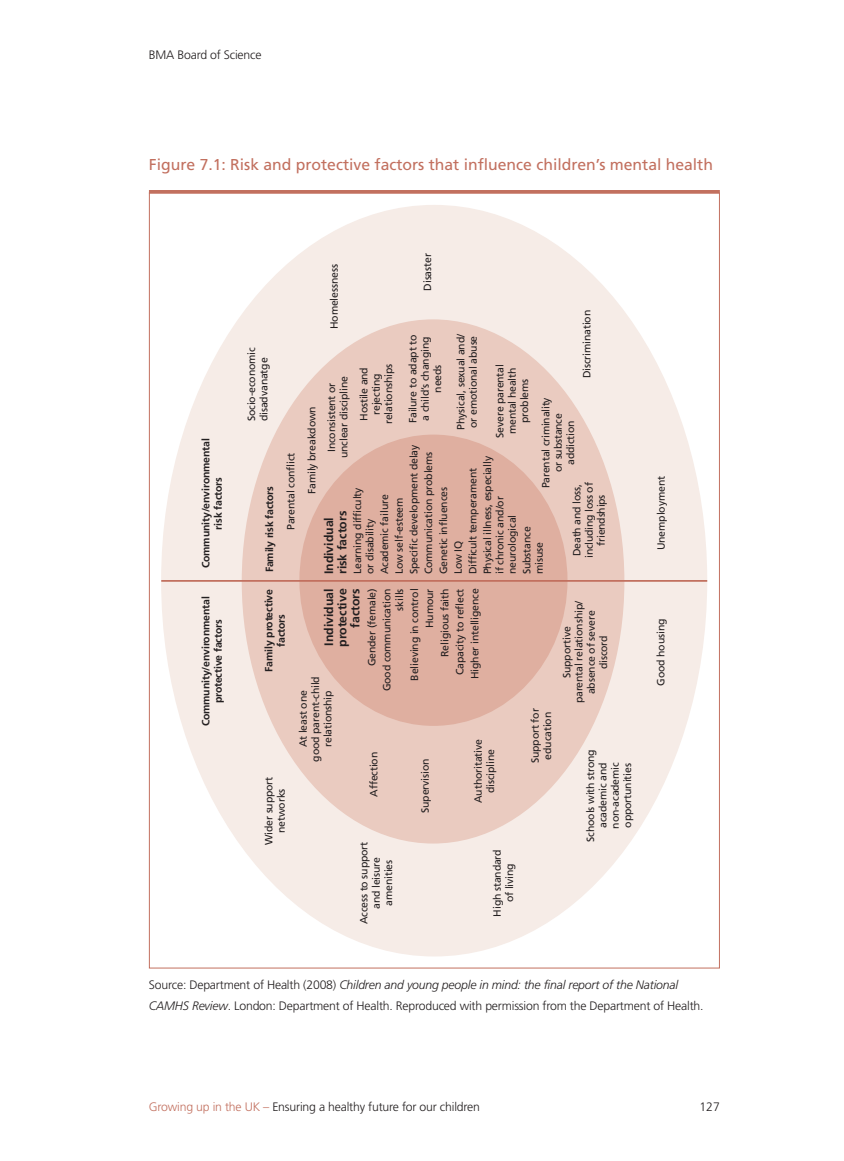
<style>
.page{position:relative;width:844px;height:1161px;background:#fff}
.page>*{position:absolute;margin:0;border:0;box-sizing:border-box;transform-origin:0 0}
.t1{font:15.75px "Frutiger";color:#c2705f}
.t2{font:300 12.25px/21px "Frutiger";letter-spacing:-.015em;color:#231f20}
.t3{font:700 12.25px/13.1px "Frutiger";color:#231f20}
.t4{font:10.5px/12.2px "Frutiger";letter-spacing:-.015em;color:#231f20;text-align:center}
.t5{font:700 10.5px/12.2px "Frutiger";letter-spacing:-.015em;color:#231f20;text-align:center}
.s1{font-style:italic}
.s2{color:#c2705f}
</style>
<div class="page">
<hr style="left:149px;top:190px;width:570px;height:3px;background:#c2705f">
<div style="left:161px;top:205px;width:546px;height:751px;background:#f6ece7;border-radius:50%"></div>
<div style="left:242px;top:319px;width:382px;height:524px;background:#eacbc0;border-radius:50%"></div>
<div style="left:299px;top:435px;width:268px;height:291px;background:#dfafa0;border-radius:50%"></div>
<hr style="left:161px;top:580px;width:546px;height:2px;background:#c2705f">
<p class="t2" style="left:149px;top:45px;width:114px">BMA Board of Science</p>
<h1 class="t1" style="left:149px;top:158px;width:565px">Figure 7.1: Risk and protective factors that influence children’s mental health</h1>
<p class="t5" style="left:200px;top:568px;width:131px;rotate:-90deg">Community/environmental risk factors</p>
<p class="t5" style="left:200px;top:726px;width:131px;rotate:-90deg">Community/environmental protective factors</p>
<p class="t4" style="left:329px;top:329px;width:66px;rotate:-90deg">Homelessness</p>
<p class="t4" style="left:422px;top:291px;width:39px;rotate:-90deg">Disaster</p>
<p class="t4" style="left:581px;top:378px;width:70px;rotate:-90deg">Discrimination</p>
<p class="t4" style="left:407px;top:423px;width:90px;rotate:-90deg">Failure to adapt to a child’s changing needs</p>
<p class="t4" style="left:455px;top:429px;width:97px;text-align:left;rotate:-90deg">Physical, sexual and/ or emotional abuse</p>
<p class="t4" style="left:246px;top:421px;width:75px;text-align:left;rotate:-90deg">Socio-economic disadvanatge</p>
<p class="t4" style="left:334px;top:421px;width:55px;line-height:19.9px;text-align:left;text-indent:-37px;rotate:-90deg">unclear discipline<br>Hostile and</p>
<p class="t4" style="left:371px;top:424px;width:62px;rotate:-90deg">rejecting relationships</p>
<p class="t4" style="left:494px;top:438px;width:75px;rotate:-90deg">Severe parental mental health problems</p>
<p class="t4" style="left:326px;top:452px;width:71px;rotate:-90deg">Inconsistent or</p>
<p class="t4" style="left:540px;top:488px;width:92px;rotate:-90deg">Parental criminality or substance addiction</p>
<p class="t4" style="left:306px;top:494px;width:89px;rotate:-90deg">Family breakdown</p>
<p class="t4" style="left:378px;top:574px;width:131px;line-height:14.7px;text-align:left;rotate:-90deg">Academic failure<br>Low self-esteem<br>Specific development delay<br>Communication problems<br>Genetic influences<br>Low IQ<br>Difficult temperament<br>Physical illness, especially</p>
<p class="t4" style="left:285px;top:530px;width:79px;rotate:-90deg">Parental conflict</p>
<p class="t4" style="left:571px;top:558px;width:77px;rotate:-90deg">Death and loss, including loss of friendships</p>
<p class="t5" style="left:264px;top:572px;width:88px;rotate:-90deg">Family risk factors</p>
<p class="t5" style="left:263px;top:671px;width:84px;rotate:-90deg">Family protective factors</p>
<p class="t4" style="left:352px;top:574px;width:88px;text-align:left;rotate:-90deg">Learning difficulty or disability</p>
<p class="t4" style="left:494px;top:574px;width:79px;text-align:left;rotate:-90deg">if chronic and/or neurological</p>
<p class="t3" style="left:323px;top:574px;width:65px;rotate:-90deg">Individual risk factors</p>
<p class="t4" style="left:521px;top:574px;width:49px;text-align:left;rotate:-90deg">Substance misuse</p>
<p class="t3" style="left:323px;top:647px;width:60px;text-align:right;rotate:-90deg">Individual protective factors</p>
<p class="t4" style="left:365px;top:691px;width:104px;line-height:15px;text-align:right;rotate:-90deg">Gender (female)<br>Good communication</p>
<p class="t4" style="left:392px;top:680px;width:93px;line-height:15px;text-align:right;rotate:-90deg">skills<br>Believing in control<br>Humour<br>Religious faith<br>Capacity to reflect<br>Higher intelligence</p>
<p class="t4" style="left:561px;top:703px;width:104px;rotate:-90deg">Supportive<br>parental relationship/ absence of severe discord</p>
<p class="t4" style="left:298px;top:761px;width:87px;rotate:-90deg">At least one<br>good parent-child relationship</p>
<p class="t4" style="left:529px;top:763px;width:56px;rotate:-90deg">Support for education</p>
<p class="t4" style="left:472px;top:803px;width:65px;rotate:-90deg">Authoritative discipline</p>
<p class="t4" style="left:585px;top:842px;width:94px;rotate:-90deg">Schools with strong academic and non-academic opportunities</p>
<p class="t4" style="left:368px;top:796px;width:46px;rotate:-90deg">Affection</p>
<p class="t4" style="left:420px;top:813px;width:56px;rotate:-90deg">Supervision</p>
<p class="t4" style="left:263px;top:845px;width:70px;rotate:-90deg">Wider support networks</p>
<p class="t4" style="left:358px;top:924px;width:84px;rotate:-90deg">Access to support and leisure amenities</p>
<p class="t4" style="left:492px;top:917px;width:69px;rotate:-90deg">High standard of living</p>
<p class="t4" style="left:655px;top:550px;width:76px;rotate:-90deg">Unemployment</p>
<p class="t4" style="left:655px;top:686px;width:68px;rotate:-90deg">Good housing</p>
<p class="t2" style="left:149px;top:975px;width:556px">Source: Department of Health (2008) <span class="s1">Children and young people in mind: the final report of the National<br>CAMHS Review</span>. London: Department of Health. Reproduced with permission from the Department of Health.</p>
<p class="t2" style="left:149px;top:1097px;width:332px"><span class="s2">Growing up in the UK –</span> Ensuring a healthy future for our children</p>
<p class="t2" style="left:699px;top:1097px;width:22px">127</p>
</div>
